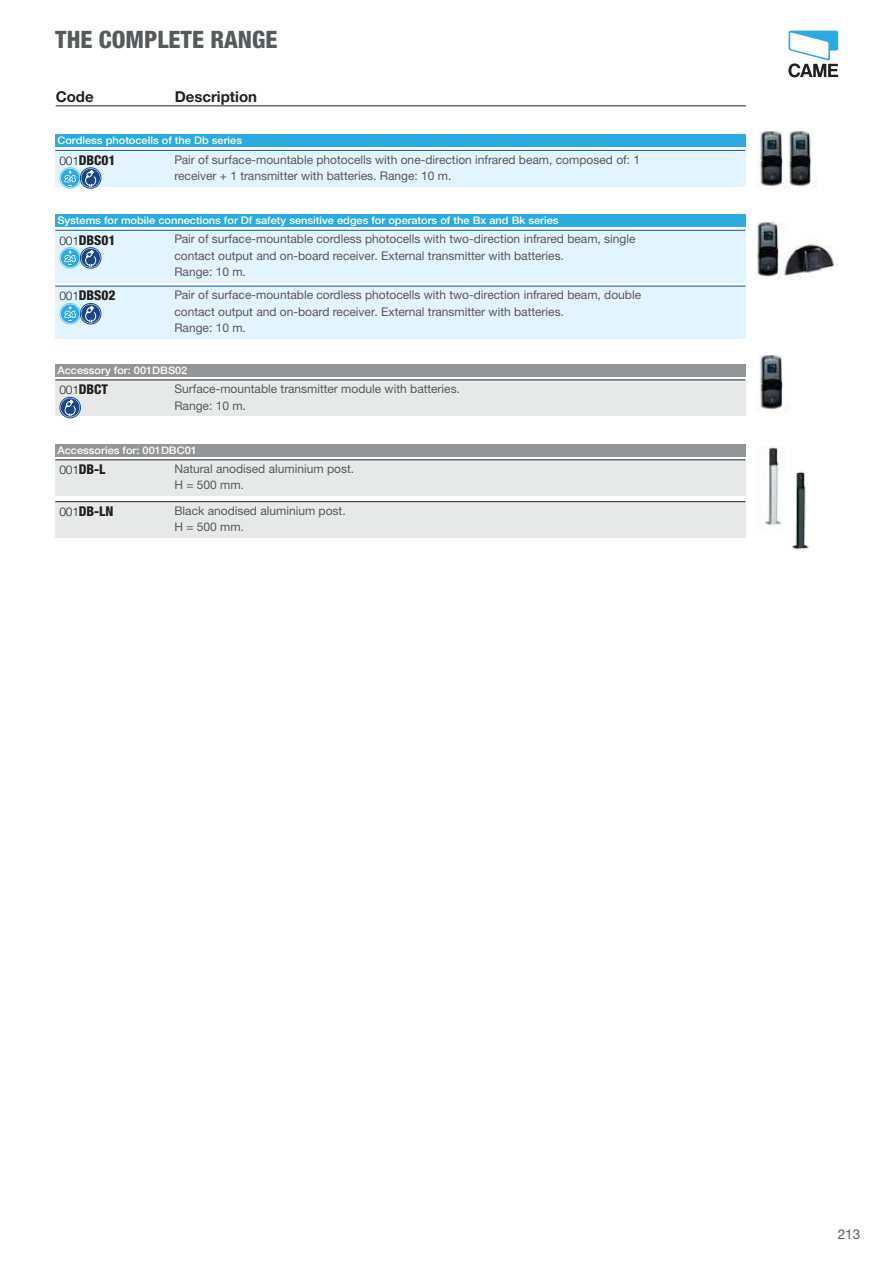
<style>
.page{position:relative;width:893px;height:1263px;background:#fff}
.page>*{position:absolute;margin:0;border:0;box-sizing:border-box;transform-origin:0 0}
.t1{font:800 condensed 24px "Helvetica Neue LTW1 G";color:#58595b}
.t2{font:700 15px "Helvetica Neue LTW1 G";color:#231f20}
.t3{font:800 condensed 13.5px "Helvetica Neue LTW1 G";color:#231f20}
.t4{font:13.5px "Helvetica Neue LTW1 G";color:#58595b}
.t5{font:12px/16.5px "Helvetica Neue LTW1 G";color:#58595b}
.t6{font:500 10.5px "Helvetica Neue LTW1 G";color:#fff;scale:1.05 1}
.s1{font-weight:300;font-stretch:normal;font-size:12px}
</style>
<div class="page">
<img style="left:754px;top:222px;width:84px;height:58px">
<img style="left:758px;top:131px;width:27px;height:58px">
<img style="left:785px;top:131px;width:32px;height:58px">
<img style="left:758px;top:355px;width:30px;height:57px">
<img style="left:764px;top:447px;width:18px;height:79px">
<img style="left:792px;top:471px;width:17px;height:79px">
<svg style="left:788px;top:31px;width:50px;height:46px"></svg>
<hr style="left:56px;top:105px;width:690px;height:1px;background:#231f20">
<div style="left:55px;top:134px;width:691px;height:13px;background:#2aabe2"></div>
<div style="left:55px;top:151px;width:690px;height:35px;background:#e2f4fd"></div>
<hr style="left:55px;top:150px;width:690px;height:1px;background:#0e5597">
<svg style="left:60px;top:168px;width:20px;height:20px"></svg>
<div style="left:60px;top:168px;width:21px;height:20px;border:1px solid #6ecff6;border-radius:50%"></div>
<div style="left:61px;top:169px;width:18px;height:18px;background:#2aabe2;border-radius:50%"></div>
<svg style="left:63px;top:170px;width:14px;height:16px"></svg>
<div style="left:80px;top:168px;width:21px;height:20px;border:1px solid #1a4684;border-radius:50%"></div>
<svg style="left:81px;top:169px;width:19px;height:18px"></svg>
<svg style="left:84px;top:170px;width:12px;height:17px"></svg>
<div style="left:55px;top:214px;width:691px;height:13px;background:#2aabe2"></div>
<div style="left:55px;top:231px;width:690px;height:52px;background:#e2f4fd"></div>
<hr style="left:55px;top:230px;width:690px;height:1px;background:#0e5597">
<svg style="left:60px;top:248px;width:20px;height:20px"></svg>
<div style="left:60px;top:248px;width:21px;height:20px;border:1px solid #6ecff6;border-radius:50%"></div>
<div style="left:61px;top:249px;width:18px;height:18px;background:#2aabe2;border-radius:50%"></div>
<svg style="left:63px;top:250px;width:14px;height:15px"></svg>
<div style="left:80px;top:248px;width:21px;height:20px;border:1px solid #1a4684;border-radius:50%"></div>
<svg style="left:81px;top:249px;width:19px;height:18px"></svg>
<svg style="left:84px;top:250px;width:12px;height:16px"></svg>
<div style="left:55px;top:286px;width:690px;height:53px;background:#e2f4fd"></div>
<hr style="left:55px;top:286px;width:690px;height:1px;background:#0e5597">
<svg style="left:60px;top:303px;width:20px;height:21px"></svg>
<div style="left:60px;top:303px;width:21px;height:21px;border:1px solid #6ecff6;border-radius:50%"></div>
<svg style="left:61px;top:304px;width:18px;height:19px"></svg>
<svg style="left:63px;top:306px;width:14px;height:15px"></svg>
<div style="left:80px;top:303px;width:21px;height:21px;border:1px solid #1a4684;border-radius:50%"></div>
<svg style="left:81px;top:304px;width:19px;height:19px"></svg>
<svg style="left:84px;top:306px;width:12px;height:16px"></svg>
<div style="left:55px;top:364px;width:691px;height:13px;background:#939698"></div>
<div style="left:55px;top:380px;width:690px;height:36px;background:#e7e8e8"></div>
<hr style="left:55px;top:379px;width:690px;height:1px;background:#231f20">
<svg style="left:60px;top:397px;width:20px;height:21px"></svg>
<div style="left:60px;top:397px;width:21px;height:21px;border:1px solid #1a4684;border-radius:50%"></div>
<svg style="left:61px;top:398px;width:18px;height:19px"></svg>
<svg style="left:64px;top:400px;width:12px;height:16px"></svg>
<div style="left:55px;top:444px;width:691px;height:12px;background:#939698"></div>
<div style="left:55px;top:460px;width:690px;height:36px;background:#e7e8e8"></div>
<hr style="left:55px;top:459px;width:690px;height:1px;background:#231f20">
<div style="left:55px;top:502px;width:690px;height:36px;background:#e7e8e8"></div>
<hr style="left:55px;top:501px;width:690px;height:1px;background:#231f20">
<h1 class="t1" style="left:55px;top:31px;width:224px">THE COMPLETE RANGE</h1>
<p class="t2" style="left:56px;top:92px;width:40px">Code</p>
<p class="t2" style="left:175px;top:92px;width:84px">Description</p>
<p class="t6" style="left:57px;top:137px;width:177px">Cordless photocells of the Db series</p>
<p class="t5" style="left:174px;top:152px;width:467px">Pair of surface-mountable photocells with one-direction infrared beam, composed of: 1 receiver + 1 transmitter with batteries. Range: 10 m.</p>
<p class="t3" style="left:60px;top:155px;width:58px"><span class="s1">001</span>DBC01</p>
<p class="t6" style="left:57px;top:217px;width:479px">Systems for mobile connections for Df safety sensitive edges for operators of the Bx and Bk series</p>
<p class="t5" style="left:174px;top:232px;width:463px">Pair of surface-mountable cordless photocells with two-direction infrared beam, single contact output and on-board receiver. External transmitter with batteries.<br>Range: 10 m.</p>
<p class="t3" style="left:60px;top:235px;width:58px"><span class="s1">001</span>DBS01</p>
<p class="t3" style="left:60px;top:291px;width:58px"><span class="s1">001</span>DBS02</p>
<p class="t5" style="left:174px;top:288px;width:468px">Pair of surface-mountable cordless photocells with two-direction infrared beam, double contact output and on-board receiver. External transmitter with batteries.<br>Range: 10 m.</p>
<p class="t6" style="left:57px;top:366px;width:125px">Accessory for: 001DBS02</p>
<p class="t5" style="left:174px;top:382px;width:287px">Surface-mountable transmitter module with batteries.<br>Range: 10 m.</p>
<p class="t3" style="left:60px;top:385px;width:50px"><span class="s1">001</span>DBCT</p>
<p class="t6" style="left:57px;top:446px;width:134px">Accessories for: 001DBC01</p>
<p class="t5" style="left:174px;top:462px;width:181px">Natural anodised aluminium post.<br>H = 500 mm.</p>
<p class="t3" style="left:60px;top:464px;width:48px"><span class="s1">001</span>DB-L</p>
<p class="t3" style="left:60px;top:506px;width:56px"><span class="s1">001</span>DB-LN</p>
<p class="t5" style="left:174px;top:504px;width:173px">Black anodised aluminium post.<br>H = 500 mm.</p>
<p class="t4" style="left:838px;top:1229px;width:24px">213</p>
</div>
